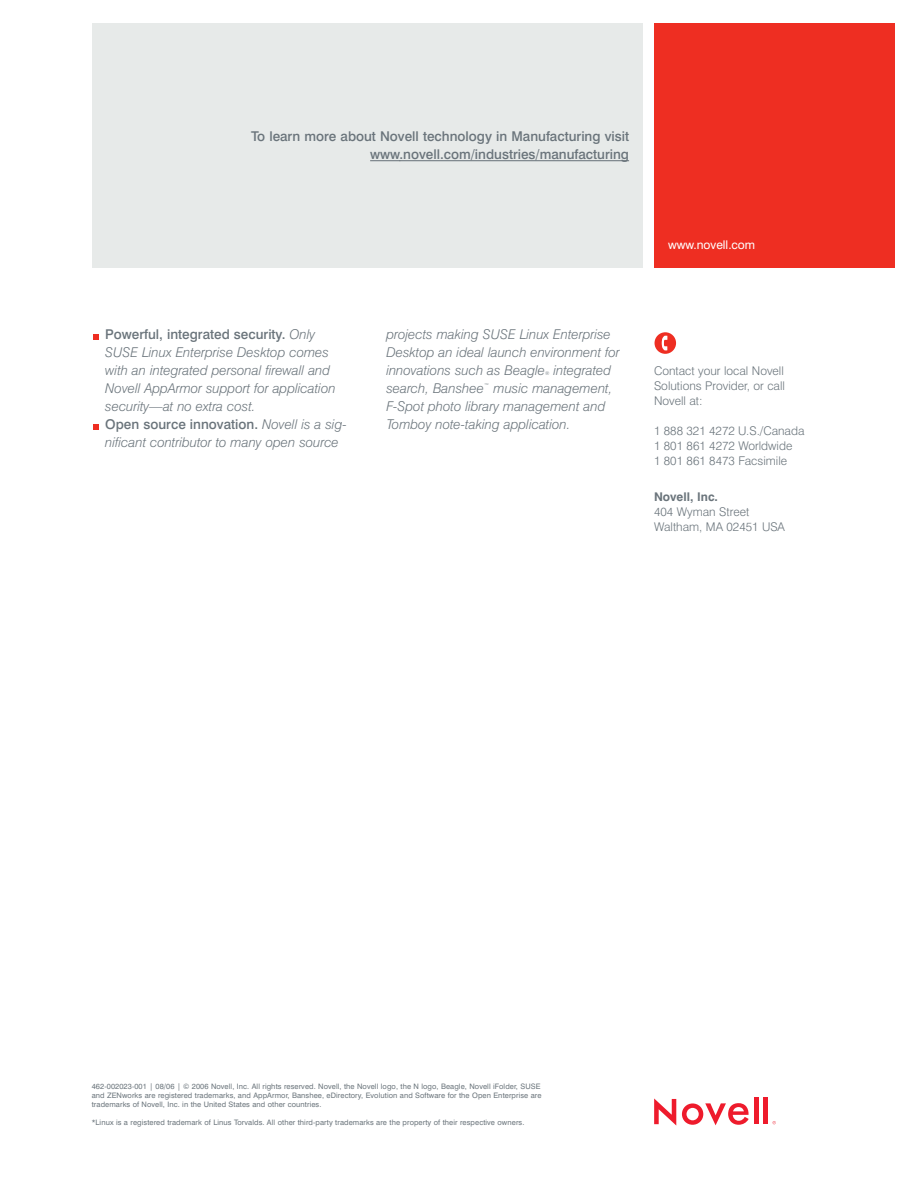
<style>
.page{position:relative;width:918px;height:1188px;background:#fff}
.page>*{position:absolute;margin:0;border:0;box-sizing:border-box;transform-origin:0 0}
.t1{font:italic 300 13.5px/18px "Swiss 721 BT";color:#6a747b}
.t2{font:500 13.5px/18px "Swiss 721 BT";color:#6a747b;text-align:right}
.t3{font:300 12px/15px "Swiss 721 BT";color:#6a747b}
.t4{font:12px "Swiss 721 BT";color:#fff}
.t5{font:700 12px "Swiss 721 BT";color:#6a747b}
.t6{font:7.5px/9px "Swiss 721 BT";letter-spacing:.01em;color:#6a747b}
.t7{font:italic 300 5.25px "Swiss 721 BT";color:#6a747b}
.s1{font-weight:500;font-style:normal}
</style>
<div class="page">
<div style="left:655px;top:332px;width:21px;height:22px;background:#ee2e22;border-radius:50%"></div>
<svg style="left:662px;top:336px;width:5px;height:14px"></svg>
<svg style="left:93px;top:424px;width:5px;height:5px"></svg>
<svg style="left:93px;top:334px;width:5px;height:5px"></svg>
<div style="left:92px;top:23px;width:551px;height:244px;background:#e7eae9"></div>
<div style="left:654px;top:23px;width:241px;height:244px;background:#ee2e22"></div>
<svg style="left:682px;top:1103px;width:67px;height:22px"></svg>
<hr style="left:754px;top:1098px;width:4px;height:26px;background:#ee1b2c">
<hr style="left:764px;top:1098px;width:4px;height:26px;background:#ee1b2c">
<svg style="left:654px;top:1098px;width:22px;height:27px"></svg>
<hr style="left:370px;top:160px;width:30px;height:1px;background:#6a747b">
<hr style="left:399px;top:160px;width:230px;height:1px;background:#6a747b">
<p class="t2" style="left:251px;top:128px;width:380px">To learn more about Novell technology in Manufacturing visit www.novell.com/industries/manufacturing</p>
<p class="t4" style="left:668px;top:240px;width:89px">www.novell.com</p>
<p class="t1" style="left:105px;top:326px;width:243px"><span class="s1">Powerful, integrated security.</span> Only SUSE Linux Enterprise Desktop comes with an integrated personal firewall and Novell AppArmor support for application security—at no extra cost.<br><span class="s1">Open source innovation.</span> Novell is a sig&shy;nificant contributor to many open source</p>
<p class="t1" style="left:386px;top:326px;width:235px">projects making SUSE Linux Enterprise<br>Desktop an ideal launch environment for innovations such as Beagle</p>
<p class="t1" style="left:386px;top:362px;width:227px;text-indent:167px">integrated search, Banshee<sup>™</sup> music management,<br>F-Spot photo library management and<br>Tomboy note-taking application.</p>
<p class="t7" style="left:545px;top:371px;width:6px">®</p>
<p class="t3" style="left:654px;top:364px;width:132px;text-align:justify">Contact your local Novell Solutions Provider, or call Novell at:</p>
<p class="t3" style="left:654px;top:424px;width:152px">1 888 321 4272 U.S./Canada<br>1 801 861 4272 Worldwide<br>1 801 861 8473 Facsimile</p>
<p class="t5" style="left:654px;top:492px;width:65px">Novell, Inc.</p>
<p class="t3" style="left:654px;top:505px;width:132px">404 Wyman Street<br>Waltham, MA 02451 USA</p>
<p class="t6" style="left:92px;top:1082px;width:451px">462-002023-001 | 08/06 | © 2006 Novell, Inc. All rights reserved. Novell, the Novell logo, the N logo, Beagle, Novell iFolder, SUSE and ZENworks are registered trademarks, and AppArmor, Banshee, eDirectory, Evolution and Software for the Open Enterprise are trademarks of Novell, Inc. in the United States and other countries.</p>
<p class="t6" style="left:92px;top:1118px;width:434px">*Linux is a registered trademark of Linus Torvalds. All other third-party trademarks are the property of their respective owners.</p>
</div>
